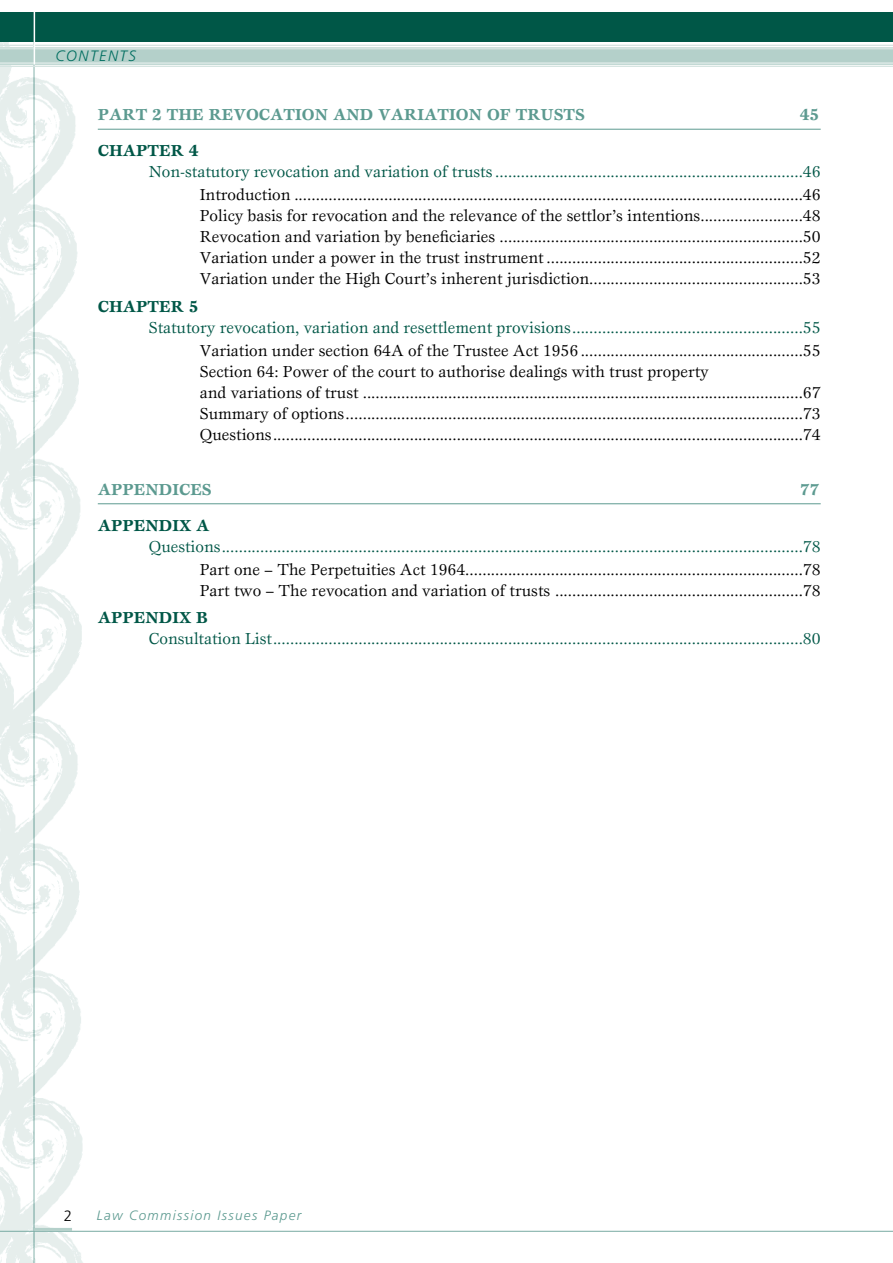
<style>
.page{position:relative;width:893px;height:1263px;background:#fff}
.page>*{position:absolute;margin:0;border:0;box-sizing:border-box;transform-origin:0 0}
.t1{font:16.5px/21px "Esprit Maori";color:#000}
.t2{font:16.5px "Esprit Maori";color:#005747}
.t3{font:700 16.5px "Esprit Maori";color:#5c9a90}
.t4{font:700 16.5px "Esprit Maori";color:#005747}
.t5{font:italic 300 15px "Frutiger Maori";letter-spacing:.1em;color:#006e60}
.t6{font:300 15px "Frutiger";color:#000}
.t7{font:italic 300 13.5px "Frutiger Maori";letter-spacing:.1em;color:#5c9a90}
</style>
<div class="page">
<img style="left:0;top:42px;width:84px;height:1221px">
<div style="left:0;top:12px;width:893px;height:30px;background:#005747"></div>
<svg style="left:0;top:45px;width:893px;height:22px;background:#c3d9d5"></svg>
<hr style="left:34px;top:8px;width:1px;height:56px;background:#fff">
<hr style="left:98px;top:129px;width:723px;height:1px;background:#5c9a90">
<hr style="left:98px;top:503px;width:723px;height:1px;background:#5c9a90">
<hr style="left:0;top:1231px;width:893px;height:1px;background:#78aaa3">
<hr style="left:34px;top:1228px;width:38px;height:3px;background:#b4d0ca">
<p class="t5" style="left:56px;top:48px;width:82px">CONTENTS</p>
<p class="t3" style="left:98px;top:104px;width:489px">PART 2 THE REVOCATION AND VARIATION OF TRUSTS</p>
<p class="t3" style="left:800px;top:104px;width:21px">45</p>
<p class="t4" style="left:98px;top:140px;width:102px">CHAPTER 4</p>
<p class="t2" style="left:149px;top:162px;width:673px">Non-statutory revocation and variation of trusts ........................................................................46</p>
<p class="t1" style="left:200px;top:184px;width:622px;text-align:justify">Introduction .......................................................................................................................46<br>Policy basis for revocation and the relevance of the settlor’s intentions........................48<br>Revocation and variation by beneficiaries .......................................................................50<br>Variation under a power in the trust instrument ............................................................52<br>Variation under the High Court’s inherent jurisdiction..................................................53</p>
<p class="t4" style="left:98px;top:296px;width:102px">CHAPTER 5</p>
<p class="t2" style="left:149px;top:317px;width:673px">Statutory revocation, variation and resettlement provisions......................................................55</p>
<p class="t1" style="left:200px;top:340px;width:622px">Variation under section 64A of the Trustee Act 1956 ....................................................55<br>Section 64: Power of the court to authorise dealings with trust property<br>and variations of trust .......................................................................................................67<br>Summary of options...........................................................................................................73<br>Questions............................................................................................................................74</p>
<p class="t3" style="left:98px;top:479px;width:13px">APP</p>
<p class="t3" style="left:134px;top:479px;width:79px">ENDICES</p>
<p class="t3" style="left:800px;top:479px;width:21px">77</p>
<p class="t4" style="left:98px;top:515px;width:13px">APP</p>
<p class="t4" style="left:134px;top:515px;width:77px">ENDIX A</p>
<p class="t2" style="left:149px;top:536px;width:673px">Questions........................................................................................................................................78</p>
<p class="t1" style="left:200px;top:559px;width:622px">Part one – The Perpetuities Act 1964...............................................................................78<br>Part two – The revocation and variation of trusts ..........................................................78</p>
<p class="t4" style="left:98px;top:607px;width:13px">APP</p>
<p class="t4" style="left:134px;top:607px;width:76px">ENDIX B</p>
<p class="t2" style="left:149px;top:629px;width:673px">Consultation List............................................................................................................................80</p>
<p class="t6" style="left:64px;top:1207px;width:10px">2</p>
<p class="t7" style="left:97px;top:1207px;width:206px">Law Commission Issues Paper</p>
</div>
